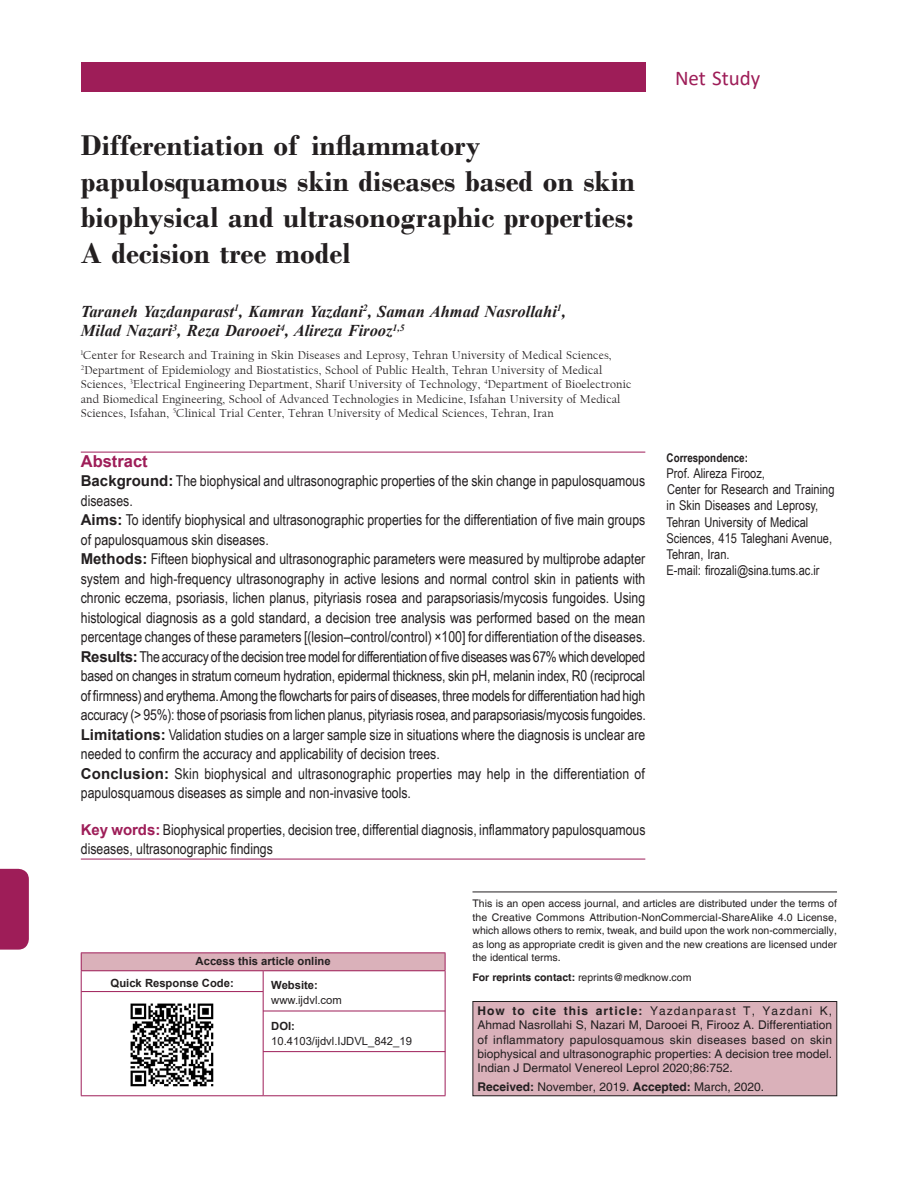
<style>
.page{position:relative;width:918px;height:1188px;background:#fff}
.page>*{position:absolute;margin:0;border:0;box-sizing:border-box;transform-origin:0 0}
.AT{font:700 30px/36px "Bodoni";color:#231f20}
.AH{font:21px "Calibri";color:#9e1d58}
.AU{font:italic 700 16.5px/19.8px "Times New Roman";color:#231f20}
.ABSH{font:700 16.5px "Arial";color:#9e1d58}
.ABS{font:15px/19.5px "Arial Narrow";color:#231f20}
.KWD{font:15px/19.5px "Arial Narrow";color:#231f20}
.ADD{font:13.5px/16.2px "Arial Narrow";color:#231f20}
.AFF{font:12px/14.4px "Californian FB";letter-spacing:.015em;color:#231f20}
.HTC{font:12px/14.4px "Helvetica";color:#231f20;text-align:justify}
.HIS{font:12px "Helvetica";color:#231f20}
.ADD-2{font:700 12px "Arial Narrow";color:#231f20}
.WEB_TX{font:11.25px "Arial";color:#231f20}
.AAO{font:700 11.25px "Arial";color:#231f20}
.QRC{font:700 11.25px "Arial";color:#231f20}
.WEB{font:700 11.25px "Arial";color:#231f20}
.OS{font:10.5px/13.5px "Helvetica";color:#231f20;text-align:justify}
.s1{font-family:"Arial";font-weight:700}
.s2{font-family:"Arial";font-weight:700;color:#9e1d58}
.s3{font-weight:700}
</style>
<div class="page">
<div style="left:0;top:869px;width:29px;height:81px;background:#9e1d58"></div>
<hr style="left:81px;top:452px;width:564px;height:1px;background:#9e1d58">
<hr style="left:81px;top:859px;width:564px;height:1px;background:#9e1d58">
<div style="left:473px;top:1002px;width:364px;height:94px;background:#dab1ba"></div>
<div style="left:473px;top:1001px;width:364px;height:95px;border:1px solid #231f20"></div>
<hr style="left:473px;top:892px;width:364px;height:1px;background:#231f20">
<div style="left:81px;top:62px;width:564px;height:30px;background:#9e1d58"></div>
<div style="left:81px;top:953px;width:364px;height:18px;background:#dab1ba"></div>
<svg style="left:81px;top:953px;width:1px;height:17px"></svg>
<hr style="left:81px;top:952px;width:182px;height:1px;background:#9e1d58">
<hr style="left:263px;top:952px;width:183px;height:1px;background:#9e1d58">
<svg style="left:445px;top:953px;width:1px;height:17px"></svg>
<hr style="left:81px;top:971px;width:1px;height:124px;background:#9e1d58">
<hr style="left:81px;top:970px;width:182px;height:1px;background:#9e1d58">
<hr style="left:81px;top:1095px;width:182px;height:1px;background:#9e1d58">
<hr style="left:263px;top:971px;width:1px;height:124px;background:#9e1d58">
<hr style="left:263px;top:970px;width:183px;height:1px;background:#9e1d58">
<hr style="left:445px;top:971px;width:1px;height:124px;background:#9e1d58">
<hr style="left:263px;top:1095px;width:183px;height:1px;background:#9e1d58">
<hr style="left:81px;top:991px;width:182px;height:1px;background:#9e1d58">
<img style="left:130px;top:1003px;width:84px;height:84px">
<hr style="left:263px;top:1011px;width:182px;height:1px;background:#9e1d58">
<hr style="left:263px;top:1051px;width:182px;height:1px;background:#9e1d58">
<p class="AT" style="left:81px;top:127px;width:556px">Differentiation of inflammatory papulosquamous skin diseases based on skin biophysical and ultrasonographic properties:<br>A decision tree model</p>
<p class="AU" style="left:81px;top:301px;width:487px">Taraneh Yazdanparast<sup>1</sup>, Kamran Yazdani<sup>2</sup>, Saman Ahmad Nasrollahi<sup>1</sup>,<br>Milad Nazari<sup>3</sup>, Reza Darooei<sup>4</sup>, Alireza Firooz<sup>1,5</sup></p>
<p class="AFF" style="left:81px;top:348px;width:552px"><sup>1</sup>Center for Research and Training in Skin Diseases and Leprosy, Tehran University of Medical Sciences, <sup>2</sup>Department of Epidemiology and Biostatistics, School of Public Health, Tehran University of Medical Sciences, <sup>3</sup>Electrical Engineering Department, Sharif University of Technology, <sup>4</sup>Department of Bioelectronic and Biomedical Engineering, School of Advanced Technologies in Medicine, Isfahan University of Medical Sciences, Isfahan, <sup>5</sup>Clinical Trial Center, Tehran University of Medical Sciences, Tehran, Iran</p>
<p class="ABSH" style="left:81px;top:450px;width:68px">Abstract</p>
<p class="ABS" style="left:81px;top:471px;width:566px"><span class="s1">Background:</span> The biophysical and ultrasonographic properties of the skin change in papulosquamous diseases.</p>
<p class="ABS" style="left:81px;top:510px;width:566px"><span class="s1">Aims:</span> To identify biophysical and ultrasonographic properties for the differentiation of five main groups of papulosquamous skin diseases.</p>
<p class="ABS" style="left:81px;top:549px;width:566px;text-align:justify"><span class="s1">Methods:</span> Fifteen biophysical and ultrasonographic parameters were measured by multiprobe adapter system and high‑frequency ultrasonography in active lesions and normal control skin in patients with chronic eczema, psoriasis, lichen planus, pityriasis rosea and parapsoriasis/mycosis fungoides. Using histological diagnosis as a gold standard, a decision tree analysis was performed based on the mean percentage changes of these parameters [(lesion–control/control) ×100] for differentiation of the diseases.</p>
<p class="ABS" style="left:81px;top:646px;width:566px;text-align:justify"><span class="s1">Results:</span> The accuracy of the decision tree model for differentiation of five diseases was 67% which developed based on changes in stratum corneum hydration, epidermal thickness, skin pH, melanin index, R0 (reciprocal of firmness) and erythema. Among the flowcharts for pairs of diseases, three models for differentiation had high accuracy (&gt; 95%): those of psoriasis from lichen planus, pityriasis rosea, and parapsoriasis/mycosis fungoides.</p>
<p class="ABS" style="left:81px;top:724px;width:566px"><span class="s1">Limitations:</span> Validation studies on a larger sample size in situations where the diagnosis is unclear are needed to confirm the accuracy and applicability of decision trees.</p>
<p class="ABS" style="left:81px;top:763px;width:566px"><span class="s1">Conclusion:</span> Skin biophysical and ultrasonographic properties may help in the differentiation of papulosquamous diseases as simple and non‑invasive tools.</p>
<p class="KWD" style="left:81px;top:819px;width:566px"><span class="s2">Key words:</span> Biophysical properties, decision tree, differential diagnosis, inflammatory papulosquamous diseases, ultrasonographic findings</p>
<p class="AH" style="left:675px;top:63px;width:87px">Net Study</p>
<p class="ADD-2" style="left:667px;top:449px;width:83px">Correspondence:</p>
<p class="ADD" style="left:667px;top:465px;width:169px">Prof. Alireza Firooz,<br>Center for Research and Training in Skin Diseases and Leprosy,<br>Tehran University of Medical<br>Sciences, 415 Taleghani Avenue,<br>Tehran, Iran.<br>E‑mail: firozali@sina.tums.ac.ir</p>
<p class="AAO" style="left:196px;top:953px;width:137px">Access this article online</p>
<p class="QRC" style="left:111px;top:975px;width:125px">Quick Response Code:</p>
<p class="WEB" style="left:271px;top:977px;width:48px">Website:</p>
<p class="WEB_TX" style="left:271px;top:993px;width:72px">www.ijdvl.com</p>
<p class="WEB" style="left:271px;top:1018px;width:25px">DOI:</p>
<p class="WEB_TX" style="left:271px;top:1033px;width:142px">10.4103/ijdvl.IJDVL_842_19</p>
<p class="OS" style="left:473px;top:897px;width:366px">This is an open access journal, and articles are distributed under the terms of the Creative Commons Attribution‑NonCommercial‑ShareAlike 4.0 License, which allows others to remix, tweak, and build upon the work non‑commercially, as long as appropriate credit is given and the new creations are licensed under the identical terms.</p>
<p class="OS" style="left:473px;top:971px;width:220px"><span class="s3">For reprints contact:</span> reprints@medknow.com</p>
<p class="HTC" style="left:478px;top:1004px;width:356px"><span class="s3">How to cite this article:</span> Yazdanparast T, Yazdani K, Ahmad Nasrollahi S, Nazari M, Darooei R, Firooz A. Differentiation of inflammatory papulosquamous skin diseases based on skin biophysical and ultrasonographic properties: A decision tree model.<br>Indian J Dermatol Venereol Leprol 2020;86:752.</p>
<p class="HIS" style="left:478px;top:1080px;width:288px"><span class="s3">Received:</span> November, 2019. <span class="s3">Accepted:</span> March, 2020.</p>
</div>
